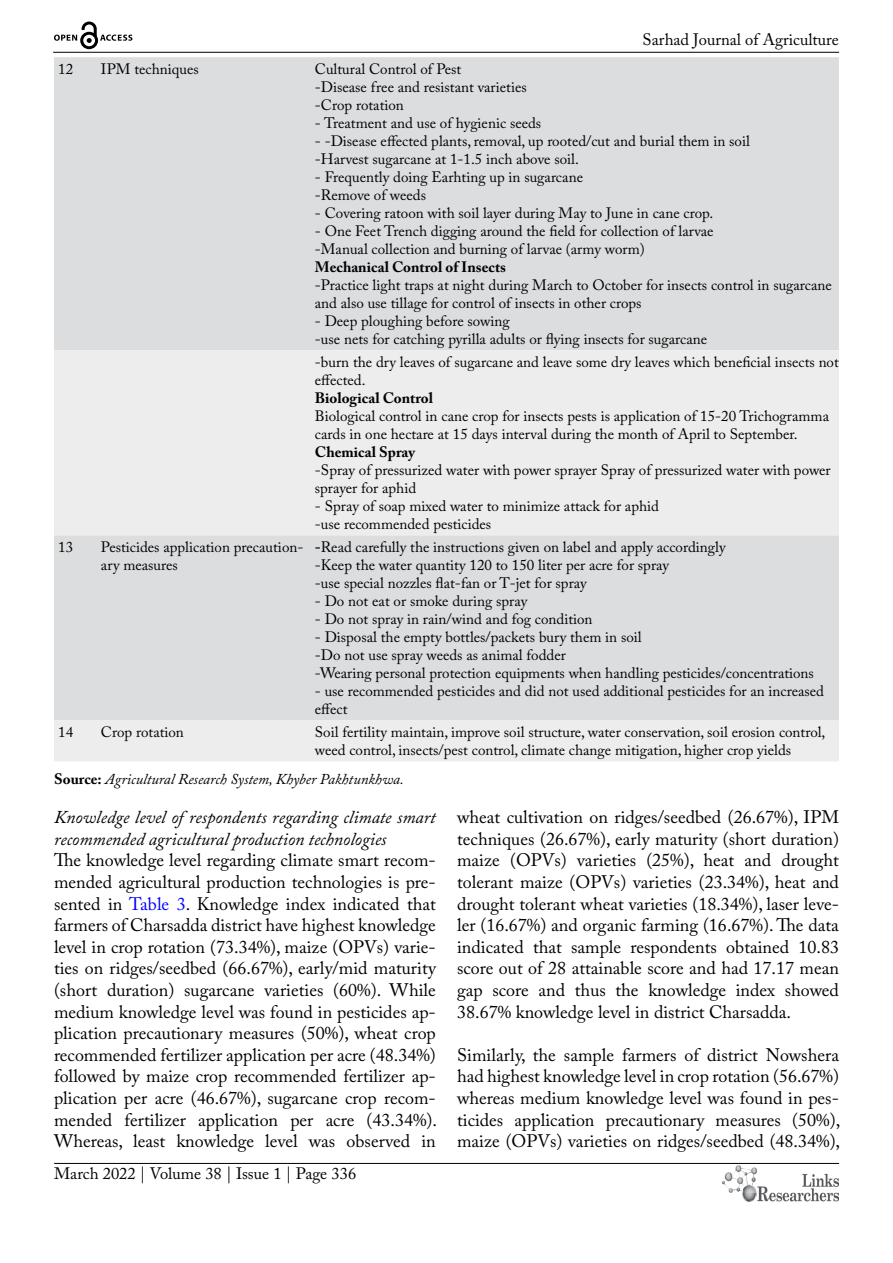
<style>
.page{position:relative;width:893px;height:1263px;background:#fff}
.page>*{position:absolute;margin:0;border:0;box-sizing:border-box;transform-origin:0 0}
.t1{font:18px/21.6px "Adobe Caslon Pro";color:#000;text-align:justify}
.t2{font:italic 18px/21.6px "Adobe Caslon Pro";color:#000}
.t3{font:16.5px "Adobe Caslon Pro";color:#000}
.t4{font:15px/18px "Adobe Caslon Pro";color:#000}
.t5{font:700 15px "Adobe Caslon Pro";color:#000}
.t6{font:italic 15px "Adobe Caslon Pro";color:#000}
.s1{font-weight:700}
.s2{font-weight:700;font-style:normal}
.s3{color:#00f}
</style>
<div class="page">
<hr style="left:53px;top:52px;width:786px;height:1px;background:#000">
<hr style="left:54px;top:1163px;width:785px;height:1px;background:#000">
<img style="left:722px;top:1166px;width:117px;height:36px">
<svg style="left:54px;top:22px;width:78px;height:27px"></svg>
<div style="left:54px;top:57px;width:785px;height:293px;background:#dcddde"></div>
<svg style="left:54px;top:350px;width:785px;height:411px;background:#e5e5e6"></svg>
<p class="t3" style="left:643px;top:30px;width:198px">Sarhad Journal of Agriculture</p>
<p class="t4" style="left:58px;top:60px;width:16px">12</p>
<p class="t4" style="left:101px;top:60px;width:99px">IPM techniques</p>
<p class="t4" style="left:315px;top:60px;width:213px">Cultural Control of Pest<br>-Disease free and resistant varieties -Crop rotation</p>
<p class="t4" style="left:315px;top:114px;width:228px">- Treatment and use of hygienic seeds</p>
<p class="t4" style="left:315px;top:132px;width:437px">- -Disease effected plants, removal, up rooted/cut and burial them in soil -Harvest sugarcane at 1-1.5 inch above soil.</p>
<p class="t4" style="left:315px;top:168px;width:270px">- Frequently doing Earhting up in sugarcane -Remove of weeds</p>
<p class="t4" style="left:315px;top:204px;width:400px">- Covering ratoon with soil layer during May to June in cane crop.</p>
<p class="t4" style="left:315px;top:222px;width:400px">- One Feet Trench digging around the field for collection of larvae -Manual collection and burning of larvae (army worm)</p>
<p class="t5" style="left:315px;top:258px;width:193px">Mechanical Control of Insects</p>
<p class="t4" style="left:315px;top:276px;width:519px">-Practice light traps at night during March to October for insects control in sugarcane and also use tillage for control of insects in other crops</p>
<p class="t4" style="left:315px;top:312px;width:394px">- Deep ploughing before sowing<br>-use nets for catching pyrilla adults or flying insects for sugarcane</p>
<p class="t4" style="left:315px;top:353px;width:526px">-burn the dry leaves of sugarcane and leave some dry leaves which beneficial insects not effected.</p>
<p class="t5" style="left:315px;top:389px;width:120px">Biological Control</p>
<p class="t4" style="left:315px;top:407px;width:516px">Biological control in cane crop for insects pests is application of 15-20 Trichogramma cards in one hectare at 15 days interval during the month of April to September.</p>
<p class="t5" style="left:315px;top:443px;width:102px">Chemical Spray</p>
<p class="t4" style="left:315px;top:461px;width:517px">-Spray of pressurized water with power sprayer Spray of pressurized water with power sprayer for aphid</p>
<p class="t4" style="left:315px;top:497px;width:346px">- Spray of soap mixed water to minimize attack for aphid -use recommended pesticides</p>
<p class="t4" style="left:58px;top:538px;width:16px">13</p>
<p class="t4" style="left:101px;top:538px;width:204px">Pesticides application precaution&shy;ary measures</p>
<p class="t4" style="left:315px;top:538px;width:412px"><span class="s1">-</span>Read carefully the instructions given on label and apply accordingly -Keep the water quantity 120 to 150 liter per acre for spray<br>-use special nozzles flat-fan or T-jet for spray</p>
<p class="t4" style="left:315px;top:592px;width:214px">- Do not eat or smoke during spray</p>
<p class="t4" style="left:315px;top:610px;width:279px">- Do not spray in rain/wind and fog condition</p>
<p class="t4" style="left:315px;top:628px;width:501px">- Disposal the empty bottles/packets bury them in soil<br>-Do not use spray weeds as animal fodder<br>-Wearing personal protection equipments when handling pesticides/concentrations</p>
<p class="t4" style="left:315px;top:682px;width:511px">- use recommended pesticides and did not used additional pesticides for an increased effect</p>
<p class="t4" style="left:58px;top:723px;width:16px">14</p>
<p class="t4" style="left:101px;top:723px;width:84px">Crop rotation</p>
<p class="t4" style="left:315px;top:723px;width:512px">Soil fertility maintain, improve soil structure, water conservation, soil erosion control, weed control, insects/pest control, climate change mitigation, higher crop yields</p>
<p class="t6" style="left:54px;top:770px;width:351px"><span class="s2">Source:</span> Agricultural Research System, Khyber Pakhtunkhwa.</p>
<p class="t2" style="left:54px;top:806px;width:383px">Knowledge level of respondents regarding climate smart recommended agricultural production technologies</p>
<p class="t1" style="left:54px;top:849px;width:385px">The knowledge level regarding climate smart recom&shy;mended agricultural production technologies is pre&shy;sented in <span class="s3">Table 3</span>. Knowledge index indicated that farmers of Charsadda district have highest knowledge level in crop rotation (73.34%), maize (OPVs) varie&shy;ties on ridges/seedbed (66.67%), early/mid maturity (short duration) sugarcane varieties (60%). While medium knowledge level was found in pesticides ap&shy;plication precautionary measures (50%), wheat crop recommended fertilizer application per acre (48.34%) followed by maize crop recommended fertilizer ap&shy;plication per acre (46.67%), sugarcane crop recom&shy;mended fertilizer application per acre (43.34%).<br>Whereas, least knowledge level was observed in</p>
<p class="t1" style="left:457px;top:806px;width:383px">wheat cultivation on ridges/seedbed (26.67%), IPM techniques (26.67%), early maturity (short duration) maize (OPVs) varieties (25%), heat and drought tolerant maize (OPVs) varieties (23.34%), heat and drought tolerant wheat varieties (18.34%), laser leve&shy;ler (16.67%) and organic farming (16.67%). The data indicated that sample respondents obtained 10.83 score out of 28 attainable score and had 17.17 mean gap score and thus the knowledge index showed 38.67% knowledge level in district Charsadda.</p>
<p class="t1" style="left:457px;top:1044px;width:385px">Similarly, the sample farmers of district Nowshera had highest knowledge level in crop rotation (56.67%) whereas medium knowledge level was found in pes&shy;ticides application precautionary measures (50%), maize (OPVs) varieties on ridges/seedbed (48.34%),</p>
<p class="t3" style="left:54px;top:1164px;width:304px">March 2022 | Volume 38 | Issue 1 | Page 336</p>
</div>
